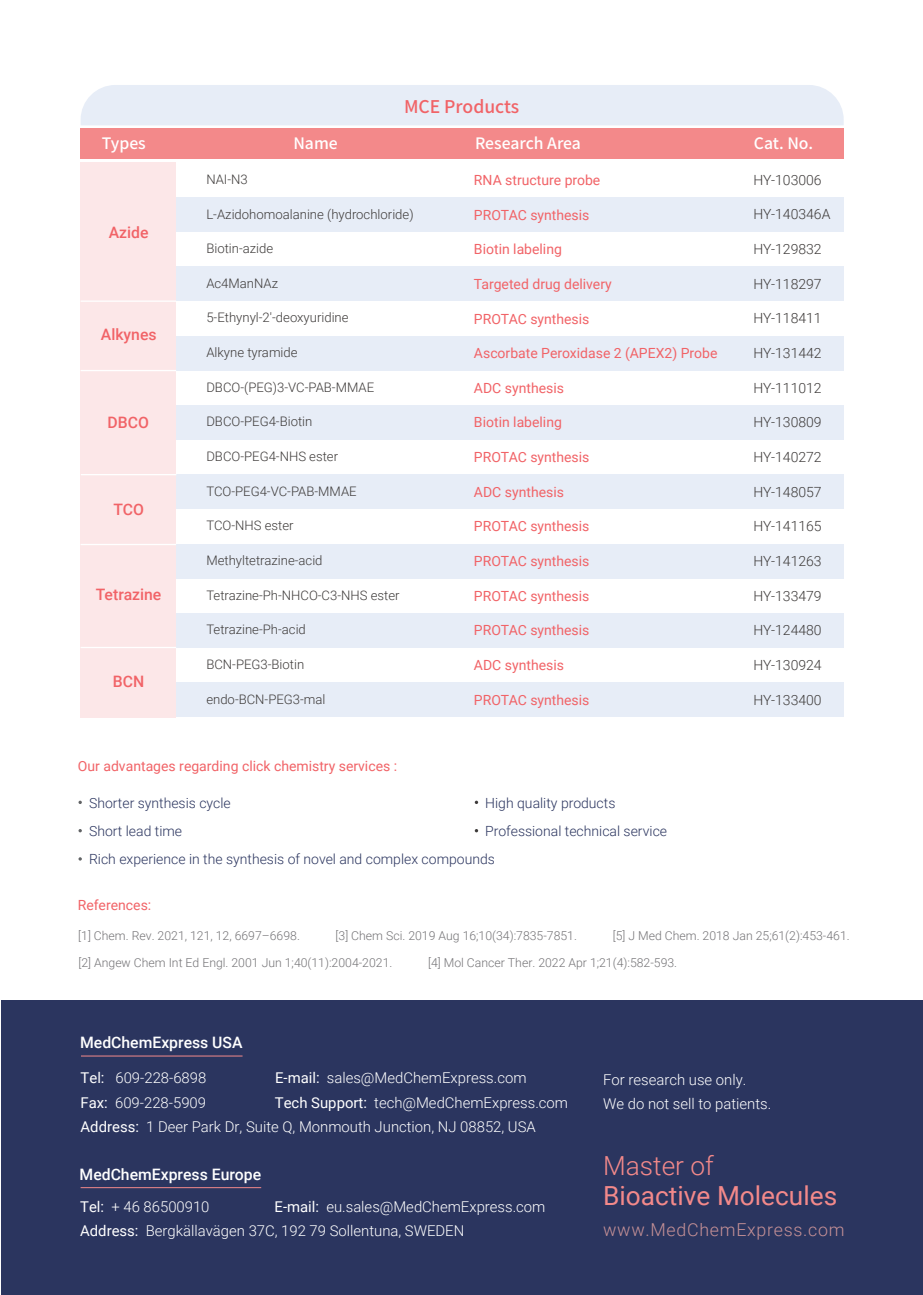
<style>
.page{position:relative;width:923px;height:1295px;background:#fff}
.page>*{position:absolute;margin:0;border:0;box-sizing:border-box;transform-origin:0 0}
.t1{font:26.25px "Roboto";color:#f3898a}
.t2{font:300 26.25px "Roboto";color:#f3898a}
.t3{font:300 17.85px "Roboto";letter-spacing:.04em;color:#efa9a5}
.t4{font:500 17.5px "Source Han Sans CN";color:#f16367}
.t5{font:500 15.75px "Roboto";color:#fff}
.t6{font:500 15.75px "Roboto";color:#f16367}
.t7{font:500 15.75px "Source Han Sans CN";color:#fff}
.t8{font:300 14.88px/24.5px "Roboto";color:#fff}
.t9{font:14px "Roboto";color:#f16367}
.t10{font:300 14px "Roboto";color:#3e3b3a}
.t11{font:300 14px/28px "Roboto";color:#2b355f}
.t12{font:300 13.12px "Roboto";color:#3e3b3a}
.t13{font:300 12.25px "Roboto";color:#747376}
.s1{font-weight:400}
</style>
<div class="page">
<div style="left:2px;top:1001px;width:921px;height:294px;background:#2b355f"></div>
<div style="left:176px;top:197px;width:667px;height:35px;background:#e7edf7"></div>
<div style="left:176px;top:266px;width:667px;height:35px;background:#e7edf7"></div>
<div style="left:176px;top:336px;width:667px;height:34px;background:#e7edf7"></div>
<div style="left:176px;top:405px;width:667px;height:35px;background:#e7edf7"></div>
<div style="left:176px;top:474px;width:667px;height:35px;background:#e7edf7"></div>
<div style="left:176px;top:544px;width:667px;height:34px;background:#e7edf7"></div>
<div style="left:176px;top:613px;width:667px;height:35px;background:#e7edf7"></div>
<div style="left:176px;top:682px;width:667px;height:35px;background:#e7edf7"></div>
<hr style="left:81px;top:1055px;width:161px;height:1px;background:#f3898a">
<hr style="left:81px;top:1187px;width:180px;height:1px;background:#f3898a">
<svg style="left:78px;top:801px;width:4px;height:3px"></svg>
<svg style="left:78px;top:829px;width:4px;height:3px"></svg>
<div style="left:81px;top:128px;width:762px;height:31px;background:#f3898a"></div>
<div style="left:81px;top:162px;width:95px;height:556px;background:#fce7e8"></div>
<hr style="left:81px;top:300px;width:95px;height:2px;background:#fff">
<hr style="left:81px;top:370px;width:95px;height:1px;background:#fff">
<hr style="left:81px;top:474px;width:95px;height:1px;background:#fff">
<hr style="left:81px;top:544px;width:95px;height:1px;background:#fff">
<hr style="left:81px;top:647px;width:95px;height:1px;background:#fff">
<div style="left:81px;top:85px;width:762px;height:40px;background:#e7edf7"></div>
<p class="t4" style="left:404px;top:97px;width:117px">MCE Products</p>
<p class="t7" style="left:102px;top:135px;width:46px">Types</p>
<p class="t7" style="left:293px;top:135px;width:46px">Name</p>
<p class="t7" style="left:475px;top:135px;width:107px">Research Area</p>
<p class="t7" style="left:754px;top:135px;width:61px">Cat. No.</p>
<p class="t6" style="left:109px;top:221px;width:41px">Azide</p>
<p class="t6" style="left:101px;top:323px;width:57px">Alkynes</p>
<p class="t6" style="left:108px;top:411px;width:43px">DBCO</p>
<p class="t6" style="left:113px;top:498px;width:32px">TCO</p>
<p class="t6" style="left:96px;top:583px;width:67px">Tetrazine</p>
<p class="t6" style="left:113px;top:670px;width:33px">BCN</p>
<p class="t12" style="left:206px;top:170px;width:43px">NAI-N3</p>
<p class="t12" style="left:206px;top:205px;width:209px">L-Azidohomoalanine (hydrochloride)</p>
<p class="t12" style="left:206px;top:239px;width:68px">Biotin-azide</p>
<p class="t12" style="left:206px;top:274px;width:73px">Ac4ManNAz</p>
<p class="t12" style="left:206px;top:309px;width:144px">5-Ethynyl-2'-deoxyuridine</p>
<p class="t12" style="left:206px;top:343px;width:93px">Alkyne tyramide</p>
<p class="t12" style="left:206px;top:378px;width:169px">DBCO-(PEG)3-VC-PAB-MMAE</p>
<p class="t12" style="left:206px;top:412px;width:108px">DBCO-PEG4-Biotin</p>
<p class="t12" style="left:206px;top:447px;width:133px">DBCO-PEG4-NHS ester</p>
<p class="t12" style="left:206px;top:482px;width:152px">TCO-PEG4-VC-PAB-MMAE</p>
<p class="t12" style="left:206px;top:516px;width:89px">TCO-NHS ester</p>
<p class="t12" style="left:206px;top:551px;width:118px">Methyltetrazine-acid</p>
<p class="t12" style="left:206px;top:586px;width:195px">Tetrazine-Ph-NHCO-C3-NHS ester</p>
<p class="t12" style="left:206px;top:620px;width:101px">Tetrazine-Ph-acid</p>
<p class="t12" style="left:206px;top:655px;width:99px">BCN-PEG3-Biotin</p>
<p class="t12" style="left:206px;top:690px;width:121px">endo-BCN-PEG3-mal</p>
<p class="t9" style="left:78px;top:756px;width:321px">Our advantages regarding click chemistry services :</p>
<p class="t9" style="left:474px;top:170px;width:128px">RNA structure probe</p>
<p class="t9" style="left:474px;top:205px;width:117px">PROTAC synthesis</p>
<p class="t9" style="left:474px;top:239px;width:89px">Biotin labeling</p>
<p class="t9" style="left:474px;top:274px;width:139px">Targeted drug delivery</p>
<p class="t9" style="left:474px;top:309px;width:117px">PROTAC synthesis</p>
<p class="t9" style="left:474px;top:343px;width:245px">Ascorbate Peroxidase 2 (APEX2) Probe</p>
<p class="t9" style="left:474px;top:378px;width:92px">ADC synthesis</p>
<p class="t9" style="left:474px;top:413px;width:89px">Biotin labeling</p>
<p class="t9" style="left:474px;top:447px;width:117px">PROTAC synthesis</p>
<p class="t9" style="left:474px;top:482px;width:92px">ADC synthesis</p>
<p class="t9" style="left:474px;top:517px;width:117px">PROTAC synthesis</p>
<p class="t9" style="left:474px;top:551px;width:117px">PROTAC synthesis</p>
<p class="t9" style="left:474px;top:586px;width:117px">PROTAC synthesis</p>
<p class="t9" style="left:474px;top:621px;width:117px">PROTAC synthesis</p>
<p class="t9" style="left:474px;top:655px;width:92px">ADC synthesis</p>
<p class="t9" style="left:474px;top:690px;width:117px">PROTAC synthesis</p>
<p class="t11" style="left:89px;top:788px;width:407px">Shorter synthesis cycle<br>Short lead time<br>Rich experience in the synthesis of novel and complex compounds</p>
<p class="t11" style="left:485px;top:788px;width:183px">High quality products<br>Professional technical service</p>
<p class="t9" style="left:78px;top:895px;width:75px">References:</p>
<p class="t10" style="left:753px;top:170px;width:70px">HY-103006</p>
<p class="t10" style="left:753px;top:205px;width:79px">HY-140346A</p>
<p class="t10" style="left:753px;top:239px;width:70px">HY-129832</p>
<p class="t10" style="left:753px;top:274px;width:70px">HY-118297</p>
<p class="t10" style="left:753px;top:309px;width:70px">HY-118411</p>
<p class="t10" style="left:753px;top:343px;width:70px">HY-131442</p>
<p class="t10" style="left:753px;top:378px;width:70px">HY-111012</p>
<p class="t10" style="left:753px;top:413px;width:70px">HY-130809</p>
<p class="t10" style="left:753px;top:447px;width:70px">HY-140272</p>
<p class="t10" style="left:753px;top:482px;width:70px">HY-148057</p>
<p class="t10" style="left:753px;top:516px;width:70px">HY-141165</p>
<p class="t10" style="left:753px;top:551px;width:70px">HY-141263</p>
<p class="t10" style="left:753px;top:586px;width:70px">HY-133479</p>
<p class="t10" style="left:753px;top:620px;width:70px">HY-124480</p>
<p class="t10" style="left:753px;top:655px;width:70px">HY-130924</p>
<p class="t10" style="left:753px;top:690px;width:70px">HY-133400</p>
<p class="t13" style="left:78px;top:927px;width:223px">[1] Chem. Rev. 2021, 121, 12, 6697–6698.</p>
<p class="t13" style="left:336px;top:927px;width:243px">[3] Chem Sci. 2019 Aug 16;10(34):7835-7851.</p>
<p class="t13" style="left:613px;top:927px;width:238px">[5] J Med Chem. 2018 Jan 25;61(2):453-461.</p>
<p class="t13" style="left:78px;top:954px;width:315px">[2] Angew Chem Int Ed Engl. 2001 Jun 1;40(11):2004-2021.</p>
<p class="t13" style="left:428px;top:954px;width:250px">[4] Mol Cancer Ther. 2022 Apr 1;21(4):582-593.</p>
<p class="t5" style="left:80px;top:1031px;width:164px">MedChemExpress USA</p>
<p class="t8" style="left:81px;top:1065px;width:127px"><span class="s1">Tel:</span> 609-228-6898</p>
<p class="t8" style="left:275px;top:1065px;width:253px"><span class="s1">E-mail:</span> sales@MedChemExpress.com</p>
<p class="t8" style="left:81px;top:1089px;width:127px"><span class="s1">Fax:</span> 609-228-5909</p>
<p class="t8" style="left:81px;top:1089px;width:489px;text-indent:194px"><span class="s1">Tech Support:</span> tech@MedChemExpress.com<br><span class="s1">Address:</span> 1 Deer Park Dr, Suite Q, Monmouth Junction, NJ 08852, USA</p>
<p class="t5" style="left:80px;top:1163px;width:183px">MedChemExpress Europe</p>
<p class="t8" style="left:80px;top:1193px;width:467px;text-indent:194px"><span class="s1">E-mail:</span> eu.sales@MedChemExpress.com<br><span class="s1">Address:</span> Bergkällavägen 37C, 192 79 Sollentuna, SWEDEN</p>
<p class="t8" style="left:80px;top:1193px;width:131px"><span class="s1">Tel:</span> + 46 86500910</p>
<p class="t8" style="left:603px;top:1066px;width:169px">For research use only.<br>We do not sell to patients.</p>
<h1 class="t2" style="left:603px;top:1147px;width:112px">Master of</h1>
<h1 class="t1" style="left:603px;top:1177px;width:235px">Bioactive Molecules</h1>
<p class="t3" style="left:603px;top:1217px;width:243px">www.MedChemExpress.com</p>
</div>
